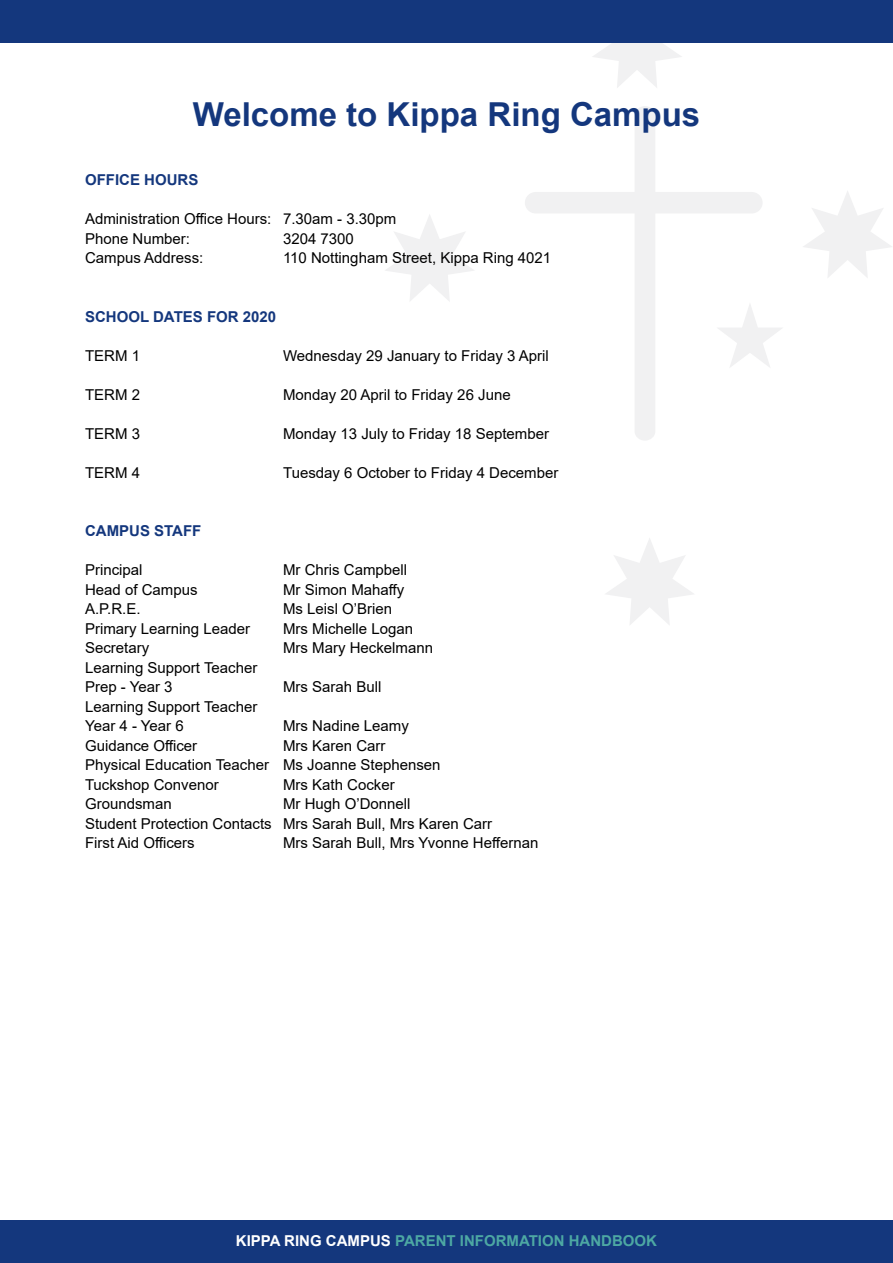
<style>
.page{position:relative;width:893px;height:1263px;background:#fff}
.page>*{position:absolute;margin:0;border:0;box-sizing:border-box;transform-origin:0 0}
.t1{font:700 33px "Arial";color:#14377d}
.t2{font:15px/19.5px "Arial";color:#000}
.t3{font:700 15px "Arial";color:#14377d}
.t4{font:700 15px "Arial";color:#4da8a3}
.s1{color:#fff}
</style>
<div class="page">
<div style="left:525px;top:192px;width:238px;height:21px;background:#f1f1f2;border-radius:11px"></div>
<div style="left:635px;top:106px;width:20px;height:335px;background:#f1f1f2;border-radius:10px"></div>
<svg style="left:593px;top:43px;width:89px;height:45px"></svg>
<svg style="left:803px;top:191px;width:89px;height:86px"></svg>
<svg style="left:606px;top:538px;width:88px;height:87px"></svg>
<svg style="left:385px;top:215px;width:89px;height:86px"></svg>
<svg style="left:718px;top:305px;width:64px;height:62px"></svg>
<div style="left:0;top:0;width:893px;height:43px;background:#14377d"></div>
<div style="left:0;top:1220px;width:893px;height:43px;background:#14377d"></div>
<h1 class="t1" style="left:193px;top:91px;width:509px">Welcome to Kippa Ring Campus</h1>
<p class="t3" style="left:85px;top:169px;width:115px">OFFICE HOURS</p>
<p class="t2" style="left:85px;top:209px;width:313px">Administration Office Hours: 7.30am - 3.30pm<br>Phone Number:</p>
<p class="t2" style="left:283px;top:229px;width:72px">3204 7300</p>
<p class="t2" style="left:85px;top:248px;width:120px">Campus Address:</p>
<p class="t2" style="left:283px;top:248px;width:270px">110 Nottingham Street, Kippa Ring 4021</p>
<p class="t3" style="left:85px;top:306px;width:193px">SCHOOL DATES FOR 2020</p>
<p class="t2" style="left:85px;top:346px;width:57px">TERM 1</p>
<p class="t2" style="left:283px;top:346px;width:267px">Wednesday 29 January to Friday 3 April</p>
<p class="t2" style="left:85px;top:385px;width:57px">TERM 2</p>
<p class="t2" style="left:283px;top:385px;width:229px">Monday 20 April to Friday 26 June</p>
<p class="t2" style="left:85px;top:424px;width:57px">TERM 3</p>
<p class="t2" style="left:283px;top:424px;width:267px">Monday 13 July to Friday 18 September</p>
<p class="t2" style="left:85px;top:463px;width:57px">TERM 4</p>
<p class="t2" style="left:283px;top:463px;width:277px">Tuesday 6 October to Friday 4 December</p>
<p class="t3" style="left:85px;top:520px;width:118px">CAMPUS STAFF</p>
<p class="t2" style="left:85px;top:560px;width:59px">Principal</p>
<p class="t2" style="left:283px;top:560px;width:126px">Mr Chris Campbell</p>
<p class="t2" style="left:85px;top:580px;width:114px">Head of Campus</p>
<p class="t2" style="left:283px;top:580px;width:123px">Mr Simon Mahaffy</p>
<p class="t2" style="left:85px;top:599px;width:57px">A.P.R.E.</p>
<p class="t2" style="left:283px;top:599px;width:111px">Ms Leisl O’Brien</p>
<p class="t2" style="left:85px;top:619px;width:167px">Primary Learning Leader</p>
<p class="t2" style="left:283px;top:619px;width:132px">Mrs Michelle Logan</p>
<p class="t2" style="left:85px;top:638px;width:66px">Secretary</p>
<p class="t2" style="left:283px;top:638px;width:152px">Mrs Mary Heckelmann</p>
<p class="t2" style="left:85px;top:658px;width:174px">Learning Support Teacher<br>Prep - Year 3</p>
<p class="t2" style="left:283px;top:677px;width:100px">Mrs Sarah Bull</p>
<p class="t2" style="left:85px;top:697px;width:174px">Learning Support Teacher<br>Year 4 - Year 6</p>
<p class="t2" style="left:283px;top:716px;width:127px">Mrs Nadine Leamy</p>
<p class="t2" style="left:85px;top:736px;width:114px">Guidance Officer</p>
<p class="t2" style="left:85px;top:736px;width:357px;text-indent:198px">Mrs Karen Carr<br>Physical Education Teacher Ms Joanne Stephensen<br>Tuckshop Convenor</p>
<p class="t2" style="left:283px;top:775px;width:113px">Mrs Kath Cocker</p>
<p class="t2" style="left:85px;top:794px;width:409px;text-indent:198px">Mr Hugh O’Donnell<br>Student Protection Contacts Mrs Sarah Bull, Mrs Karen Carr<br>First Aid Officers</p>
<p class="t2" style="left:85px;top:794px;width:88px">Groundsman</p>
<p class="t2" style="left:283px;top:833px;width:257px">Mrs Sarah Bull, Mrs Yvonne Heffernan</p>
<p class="t4" style="left:236px;top:1230px;width:423px"><span class="s1">KIPPA RING CAMPUS</span> PARENT INFORMATION HANDBOOK</p>
</div>
